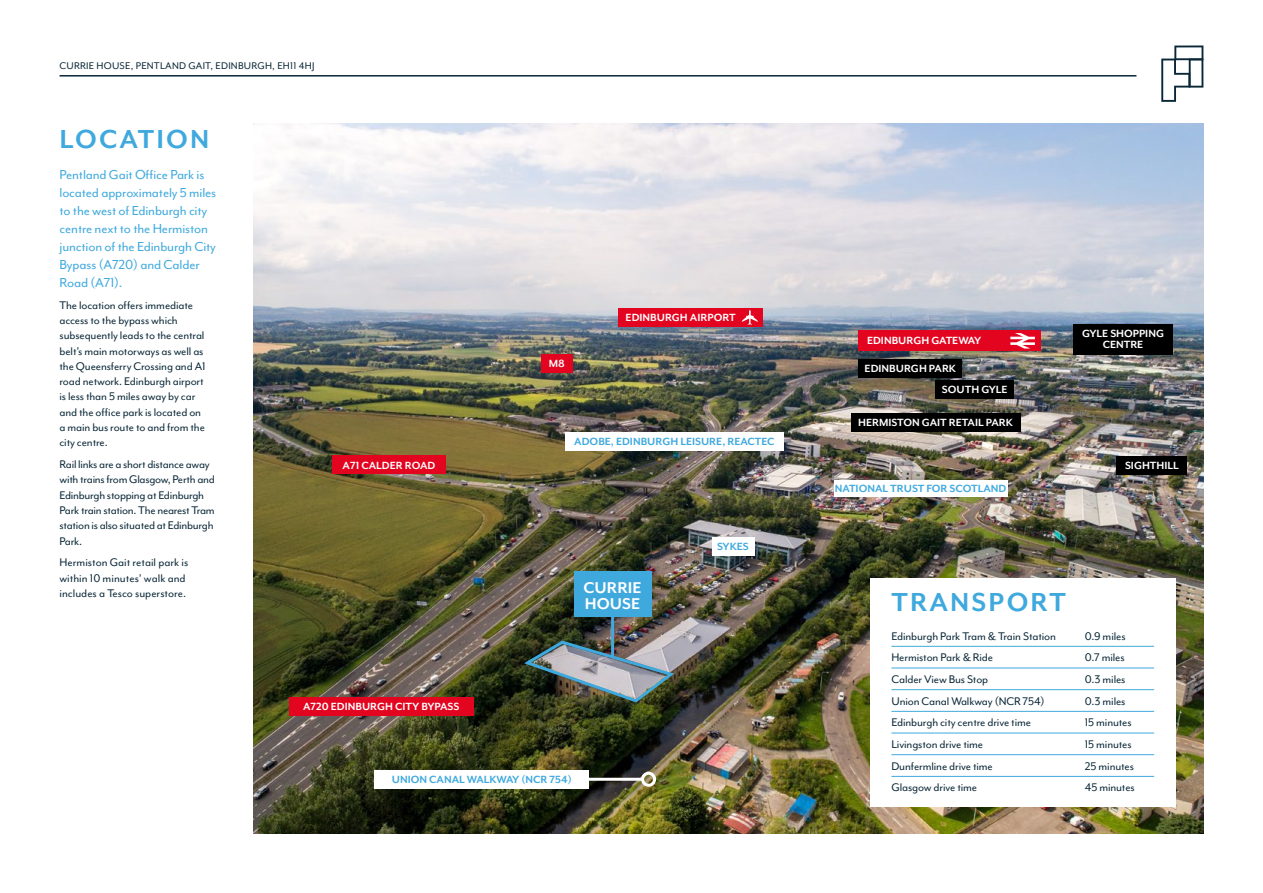
<style>
.page{position:relative;width:1263px;height:893px;background:#fff}
.page>*{position:absolute;margin:0;border:0;box-sizing:border-box;transform-origin:0 0}
.t1{font:700 30px "Mr Eaves Mod OT";letter-spacing:.07em;color:#3fa9de}
.t2{font:700 18px/16.2px "Mr Eaves Mod OT";color:#fff}
.t3{font:15px/18px "Mr Eaves Mod OT";letter-spacing:-.01em;color:#3fa9de}
.t4{font:12.75px/15.3px "Mr Eaves Mod OT";letter-spacing:-.01em;color:#092737}
.t5{font:700 12px/10.9px "Mr Eaves Mod OT";color:#fff;text-align:center}
.t6{font:700 12px "Mr Eaves Mod OT";color:#3fa9de}
.t7{font:11.1px "Mr Eaves Mod OT";letter-spacing:.02em;color:#092737}
</style>
<div class="page">
<img style="left:253px;top:123px;width:950px;height:710px">
<div style="left:870px;top:578px;width:305px;height:228px;background:#fff"></div>
<hr style="left:60px;top:75px;width:1076px;height:2px;background:#092737">
<hr style="left:891px;top:646px;width:263px;height:1px;background:#3fa9de">
<hr style="left:891px;top:668px;width:263px;height:1px;background:#3fa9de">
<hr style="left:891px;top:689px;width:263px;height:1px;background:#3fa9de">
<hr style="left:891px;top:711px;width:263px;height:1px;background:#3fa9de">
<hr style="left:891px;top:733px;width:263px;height:1px;background:#3fa9de">
<hr style="left:891px;top:754px;width:263px;height:1px;background:#3fa9de">
<hr style="left:891px;top:776px;width:263px;height:1px;background:#3fa9de">
<div style="left:1073px;top:324px;width:100px;height:31px;background:#000"></div>
<div style="left:935px;top:380px;width:79px;height:19px;background:#000"></div>
<div style="left:712px;top:537px;width:42px;height:19px;background:#fff"></div>
<div style="left:858px;top:330px;width:182px;height:21px;background:#e30520"></div>
<div style="left:289px;top:697px;width:185px;height:19px;background:#e30520"></div>
<div style="left:332px;top:456px;width:114px;height:18px;background:#e30520"></div>
<div style="left:541px;top:354px;width:32px;height:19px;background:#e30520"></div>
<div style="left:851px;top:413px;width:169px;height:19px;background:#000"></div>
<div style="left:565px;top:432px;width:218px;height:19px;background:#fff"></div>
<div style="left:834px;top:480px;width:173px;height:17px;background:#fff"></div>
<div style="left:375px;top:770px;width:214px;height:19px;background:#fff"></div>
<div style="left:1117px;top:456px;width:70px;height:19px;background:#000"></div>
<svg style="left:1010px;top:333px;width:25px;height:16px"></svg>
<div style="left:618px;top:308px;width:144px;height:19px;background:#e30520"></div>
<svg style="left:741px;top:310px;width:17px;height:15px"></svg>
<img style="left:520px;top:638px;width:157px;height:67px">
<hr style="left:611px;top:590px;width:3px;height:67px;background:#3fa9de">
<hr style="left:589px;top:778px;width:54px;height:3px;background:#fff">
<div style="left:641px;top:772px;width:15px;height:15px;border:3px solid #fff;border-radius:50%"></div>
<div style="left:574px;top:571px;width:77px;height:45px;background:#3fa9de"></div>
<svg style="left:1161px;top:45px;width:42px;height:57px"></svg>
<div style="left:858px;top:359px;width:104px;height:19px;background:#000"></div>
<p class="t7" style="left:60px;top:59px;width:256px">CURRIE HOUSE, PENTLAND GAIT, EDINBURGH, EH11 4HJ</p>
<h1 class="t1" style="left:60px;top:122px;width:151px">LOCATION</h1>
<p class="t3" style="left:60px;top:165px;width:158px">Pentland Gait Office Park is located approximately 5 miles to the west of Edinburgh city centre next to the Hermiston junction of the Edinburgh City<br>Bypass (A720) and Calder<br>Road (A71).</p>
<p class="t4" style="left:60px;top:297px;width:147px">The location offers immediate access to the bypass which subsequently leads to the central belt’s main motorways as well as the Queensferry Crossing and A1 road network. Edinburgh airport is less than 5 miles away by car and the office park is located on a main bus route to and from the city centre.</p>
<p class="t4" style="left:60px;top:456px;width:157px">Rail links are a short distance away with trains from Glasgow, Perth and<br>Edinburgh stopping at Edinburgh<br>Park train station. The nearest Tram station is also situated at Edinburgh<br>Park.</p>
<p class="t4" style="left:60px;top:555px;width:130px">Hermiston Gait retail park is within 10 minutes’ walk and includes a Tesco superstore.</p>
<p class="t5" style="left:343px;top:459px;width:94px">A71 CALDER ROAD</p>
<p class="t5" style="left:303px;top:701px;width:158px">A720 EDINBURGH CITY BYPASS</p>
<p class="t5" style="left:549px;top:358px;width:18px">M8</p>
<p class="t5" style="left:626px;top:312px;width:112px">EDINBURGH AIRPORT</p>
<p class="t6" style="left:574px;top:435px;width:202px">ADOBE, EDINBURGH LEISURE, REACTEC</p>
<h2 class="t2" style="left:584px;top:579px;width:59px">CURRIE<br>HOUSE</h2>
<p class="t6" style="left:717px;top:540px;width:33px">SYKES</p>
<p class="t6" style="left:392px;top:772px;width:181px">UNION CANAL WALKWAY (NCR 754)</p>
<p class="t5" style="left:867px;top:335px;width:116px">EDINBURGH GATEWAY</p>
<p class="t5" style="left:865px;top:363px;width:93px">EDINBURGH PARK</p>
<p class="t5" style="left:942px;top:384px;width:67px">SOUTH GYLE</p>
<p class="t5" style="left:858px;top:417px;width:156px">HERMISTON GAIT RETAIL PARK</p>
<p class="t6" style="left:835px;top:482px;width:173px">NATIONAL TRUST FOR SCOTLAND</p>
<p class="t5" style="left:1082px;top:328px;width:84px">GYLE SHOPPING<br>CENTRE</p>
<p class="t5" style="left:1125px;top:460px;width:55px">SIGHTHILL</p>
<h1 class="t1" style="left:891px;top:586px;width:176px">TRANSPORT</h1>
<p class="t4" style="left:891px;top:628px;width:166px">Edinburgh Park Tram &amp; Train Station</p>
<p class="t4" style="left:1085px;top:628px;width:42px">0.9 miles</p>
<p class="t4" style="left:891px;top:650px;width:103px">Hermiston Park &amp; Ride</p>
<p class="t4" style="left:1085px;top:650px;width:41px">0.7 miles</p>
<p class="t4" style="left:891px;top:671px;width:98px">Calder View Bus Stop</p>
<p class="t4" style="left:1085px;top:671px;width:42px">0.3 miles</p>
<p class="t4" style="left:891px;top:693px;width:155px">Union Canal Walkway (NCR 754)</p>
<p class="t4" style="left:1085px;top:693px;width:42px">0.3 miles</p>
<p class="t4" style="left:891px;top:715px;width:141px">Edinburgh city centre drive time</p>
<p class="t4" style="left:1085px;top:715px;width:48px">15 minutes</p>
<p class="t4" style="left:891px;top:736px;width:93px">Livingston drive time</p>
<p class="t4" style="left:1085px;top:736px;width:48px">15 minutes</p>
<p class="t4" style="left:891px;top:758px;width:103px">Dunfermline drive time</p>
<p class="t4" style="left:1085px;top:758px;width:51px">25 minutes</p>
<p class="t4" style="left:891px;top:780px;width:87px">Glasgow drive time</p>
<p class="t4" style="left:1085px;top:780px;width:51px">45 minutes</p>
</div>
